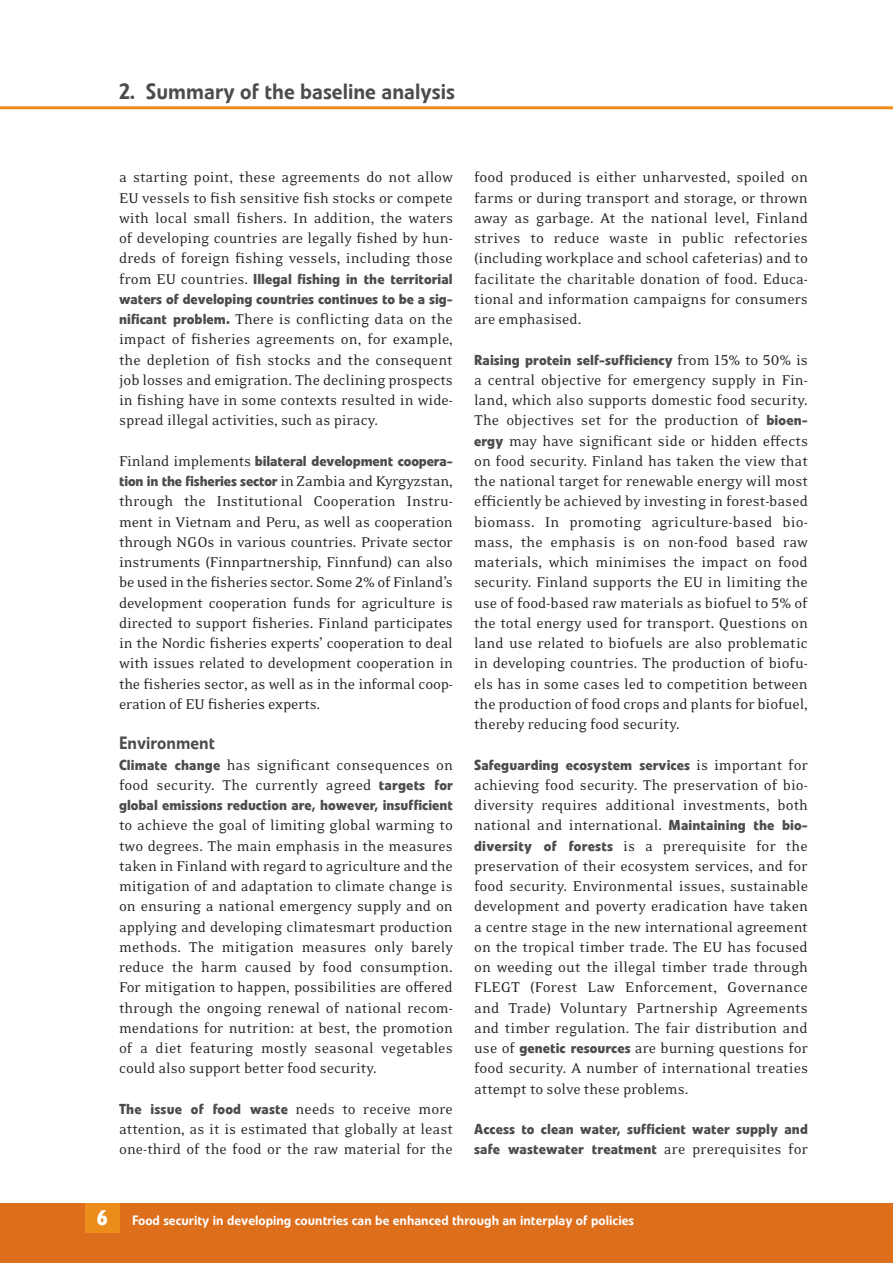
<style>
.page{position:relative;width:893px;height:1263px;background:#fff}
.page>*{position:absolute;margin:0;border:0;box-sizing:border-box;transform-origin:0 0}
.t1{font:500 21.9px "Veto Com";color:#4b4c4d}
.t2{font:700 21px "Veto Com";color:#fff}
.t3{font:500 17.7px "Veto Com";color:#4b4c4d}
.t4{font:16.2px/20.2px "Eidetic Neo OT";color:#231f20;text-align:justify}
.t5{font:700 14.4px/20.2px "Veto Com";letter-spacing:.005em;color:#4b4c4d}
.t6{font:500 13.5px "Veto Com";color:#fff}
.s1{font-family:"Eidetic Neo OT";font-weight:400;font-size:16.2px;color:#231f20}
.s2{font-family:"Veto Com";font-weight:700;font-size:14.4px;color:#4b4c4d}
</style>
<div class="page">
<div style="left:0;top:1203px;width:893px;height:60px;background:#dd6e1c"></div>
<div style="left:85px;top:1203px;width:34px;height:30px;background:#eb8c1b"></div>
<hr style="left:0;top:106px;width:893px;height:3px;background:#eb8c1b">
<h1 class="t1" style="left:119px;top:78px;width:338px">2. Summary of the baseline analysis</h1>
<p class="t4" style="left:119px;top:168px;width:335px">a starting point, these agreements do not allow EU vessels to fish sensitive fish stocks or compete with local small fishers. In addition, the waters of developing countries are legally fished by hun&shy;dreds of foreign fishing vessels, including those</p>
<p class="t5" style="left:119px;top:268px;width:335px"><span class="s1">from EU countries.</span> Illegal fishing in the territorial waters of developing countries continues to be a sig-</p>
<p class="t4" style="left:119px;top:309px;width:335px"><span class="s2">nificant problem.</span> There is conflicting data on the impact of fisheries agreements on, for example, the depletion of fish stocks and the consequent job losses and emigration. The declining prospects in fishing have in some contexts resulted in wide&shy;spread illegal activities, such as piracy.</p>
<p class="t5" style="left:119px;top:451px;width:335px"><span class="s1">Finland implements</span> bilateral development coopera&shy;tion in the fisheries sector <span class="s1">in Zambia and Kyrgyzstan,</span></p>
<p class="t4" style="left:119px;top:492px;width:335px">through the Institutional Cooperation Instru&shy;ment in Vietnam and Peru, as well as cooperation through NGOs in various countries. Private sector instruments (Finnpartnership, Finnfund) can also be used in the fisheries sector. Some 2% of Finland’s development cooperation funds for agriculture is directed to support fisheries. Finland participates in the Nordic fisheries experts’ cooperation to deal with issues related to development cooperation in the fisheries sector, as well as in the informal coop&shy;eration of EU fisheries experts.</p>
<p class="t3" style="left:119px;top:732px;width:97px">Environment</p>
<p class="t4" style="left:119px;top:755px;width:335px"><span class="s2">Climate change</span> has significant consequences on food security. The currently agreed <span class="s2">targets for</span></p>
<p class="t5" style="left:119px;top:795px;width:335px">global emissions reduction are, however, insufficient</p>
<p class="t4" style="left:119px;top:816px;width:335px">to achieve the goal of limiting global warming to two degrees. The main emphasis in the measures taken in Finland with regard to agriculture and the mitigation of and adaptation to climate change is on ensuring a national emergency supply and on applying and developing climatesmart production methods. The mitigation measures only barely reduce the harm caused by food consumption.<br>For mitigation to happen, possibilities are offered through the ongoing renewal of national recom&shy;mendations for nutrition: at best, the promotion of a diet featuring mostly seasonal vegetables could also support better food security.</p>
<p class="t5" style="left:119px;top:1099px;width:335px">The issue of food waste <span class="s1">needs to receive more</span></p>
<p class="t4" style="left:119px;top:1119px;width:335px">attention, as it is estimated that globally at least one-third of the food or the raw material for the</p>
<p class="t4" style="left:474px;top:168px;width:335px">food produced is either unharvested, spoiled on farms or during transport and storage, or thrown away as garbage. At the national level, Finland strives to reduce waste in public refectories (including workplace and school cafeterias) and to facilitate the charitable donation of food. Educa&shy;tional and information campaigns for consumers are emphasised.</p>
<p class="t5" style="left:474px;top:349px;width:335px">Raising protein self-sufficiency <span class="s1">from 15% to 50% is</span></p>
<p class="t4" style="left:474px;top:370px;width:335px">a central objective for emergency supply in Fin&shy;land, which also supports domestic food security.<br>The objectives set for the production of <span class="s2">bioen&shy;ergy</span> may have significant side or hidden effects on food security. Finland has taken the view that the national target for renewable energy will most efficiently be achieved by investing in forest-based biomass. In promoting agriculture-based bio&shy;mass, the emphasis is on non-food based raw materials, which minimises the impact on food security. Finland supports the EU in limiting the use of food-based raw materials as biofuel to 5% of the total energy used for transport. Questions on land use related to biofuels are also problematic in developing countries. The production of biofu&shy;els has in some cases led to competition between the production of food crops and plants for biofuel, thereby reducing food security.</p>
<p class="t5" style="left:474px;top:754px;width:335px">Safeguarding ecosystem services <span class="s1">is important for</span></p>
<p class="t4" style="left:474px;top:775px;width:335px">achieving food security. The preservation of bio&shy;diversity requires additional investments, both national and international. <span class="s2">Maintaining the bio&shy;diversity of forests</span> is a prerequisite for the preservation of their ecosystem services, and for food security. Environmental issues, sustainable development and poverty eradication have taken a centre stage in the new international agreement on the tropical timber trade. The EU has focused on weeding out the illegal timber trade through FLEGT (Forest Law Enforcement, Governance and Trade) Voluntary Partnership Agreements and timber regulation. The fair distribution and use of <span class="s2">genetic resources</span> are burning questions for food security. A number of international treaties attempt to solve these problems.</p>
<p class="t5" style="left:474px;top:1119px;width:335px">Access to clean water, sufficient water supply and safe wastewater treatment <span class="s1">are prerequisites for</span></p>
<p class="t2" style="left:96px;top:1205px;width:13px">6</p>
<p class="t6" style="left:132px;top:1212px;width:503px">Food security in developing countries can be enhanced through an interplay of policies</p>
</div>
